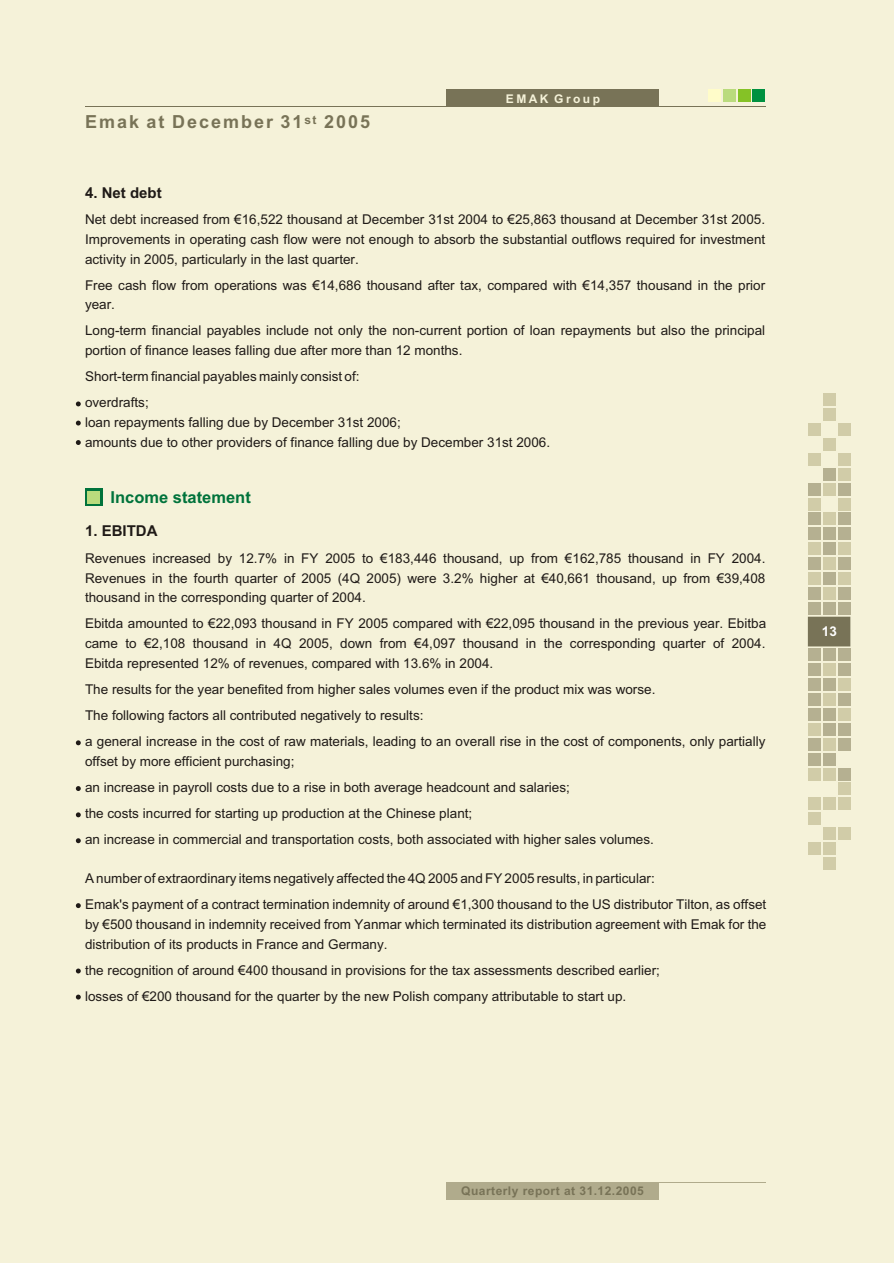
<style>
.page{position:relative;width:894px;height:1263px;background:#f5f2d9}
.page>*{position:absolute;margin:0;border:0;box-sizing:border-box;transform-origin:0 0}
.t1{font:700 18px "Arial";letter-spacing:.11em;color:#787357}
.t2{font:700 16.5px "Arial";color:#00733b}
.t3{font:700 15px "Arial";color:#1f1a17}
.t4{font:13.5px/19.6px "Arial";color:#1f1a17}
.t5{font:700 13.5px "Arial";color:#fff}
.t6{font:700 12px "Arial";letter-spacing:.04em;color:#787357}
.t7{font:700 12px "Arial";letter-spacing:.2em;color:#f5f2d9}
</style>
<div class="page">
<hr style="left:85px;top:106px;width:680px;height:1px;background:#787357">
<div style="left:446px;top:89px;width:213px;height:17px;background:#787357"></div>
<div style="left:753px;top:89px;width:12px;height:13px;background:#009140"></div>
<div style="left:738px;top:89px;width:12px;height:13px;background:#85c226"></div>
<div style="left:723px;top:89px;width:13px;height:13px;background:#badb7d"></div>
<div style="left:708px;top:89px;width:13px;height:13px;background:#fffcc9"></div>
<svg style="left:808px;top:617px;width:42px;height:29px"></svg>
<div style="left:808px;top:602px;width:13px;height:13px;background:#b5b091"></div>
<div style="left:823px;top:602px;width:13px;height:13px;background:#b5b091"></div>
<div style="left:838px;top:602px;width:12px;height:13px;background:#b5b091"></div>
<div style="left:808px;top:587px;width:13px;height:13px;background:#b5b091"></div>
<div style="left:823px;top:587px;width:13px;height:13px;background:#d1cca8"></div>
<div style="left:838px;top:587px;width:12px;height:13px;background:#b5b091"></div>
<div style="left:808px;top:572px;width:13px;height:13px;background:#d1cca8"></div>
<div style="left:823px;top:572px;width:13px;height:13px;background:#b5b091"></div>
<div style="left:838px;top:572px;width:12px;height:13px;background:#d1cca8"></div>
<div style="left:808px;top:557px;width:13px;height:13px;background:#b5b091"></div>
<div style="left:823px;top:557px;width:13px;height:13px;background:#d1cca8"></div>
<div style="left:838px;top:557px;width:12px;height:13px;background:#b5b091"></div>
<div style="left:808px;top:542px;width:13px;height:13px;background:#d1cca8"></div>
<div style="left:823px;top:542px;width:13px;height:13px;background:#b5b091"></div>
<div style="left:838px;top:542px;width:12px;height:13px;background:#d1cca8"></div>
<div style="left:808px;top:527px;width:13px;height:13px;background:#b5b091"></div>
<div style="left:823px;top:527px;width:13px;height:13px;background:#b5b091"></div>
<div style="left:838px;top:527px;width:12px;height:13px;background:#b5b091"></div>
<div style="left:808px;top:513px;width:13px;height:12px;background:#b5b091"></div>
<div style="left:823px;top:513px;width:13px;height:12px;background:#d1cca8"></div>
<div style="left:838px;top:513px;width:12px;height:12px;background:#b5b091"></div>
<div style="left:808px;top:498px;width:13px;height:12px;background:#d1cca8"></div>
<div style="left:838px;top:498px;width:12px;height:12px;background:#d1cca8"></div>
<div style="left:808px;top:483px;width:13px;height:13px;background:#b5b091"></div>
<div style="left:823px;top:483px;width:13px;height:13px;background:#d1cca8"></div>
<div style="left:838px;top:483px;width:12px;height:13px;background:#b5b091"></div>
<div style="left:808px;top:453px;width:13px;height:13px;background:#d1cca8"></div>
<div style="left:808px;top:423px;width:13px;height:13px;background:#d1cca8"></div>
<div style="left:823px;top:468px;width:13px;height:13px;background:#b5b091"></div>
<div style="left:823px;top:438px;width:13px;height:13px;background:#d1cca8"></div>
<div style="left:823px;top:408px;width:13px;height:13px;background:#d1cca8"></div>
<div style="left:838px;top:468px;width:12px;height:13px;background:#d1cca8"></div>
<div style="left:838px;top:453px;width:12px;height:13px;background:#d1cca8"></div>
<div style="left:838px;top:423px;width:12px;height:13px;background:#d1cca8"></div>
<div style="left:823px;top:393px;width:13px;height:13px;background:#d1cca8"></div>
<div style="left:838px;top:649px;width:12px;height:12px;background:#b5b091"></div>
<div style="left:823px;top:649px;width:13px;height:12px;background:#b5b091"></div>
<div style="left:808px;top:649px;width:13px;height:12px;background:#b5b091"></div>
<div style="left:838px;top:663px;width:12px;height:13px;background:#b5b091"></div>
<div style="left:823px;top:663px;width:13px;height:13px;background:#d1cca8"></div>
<div style="left:808px;top:663px;width:13px;height:13px;background:#b5b091"></div>
<div style="left:838px;top:678px;width:12px;height:13px;background:#d1cca8"></div>
<div style="left:823px;top:678px;width:13px;height:13px;background:#b5b091"></div>
<div style="left:808px;top:678px;width:13px;height:13px;background:#b5b091"></div>
<div style="left:838px;top:693px;width:12px;height:13px;background:#b5b091"></div>
<div style="left:823px;top:693px;width:13px;height:13px;background:#d1cca8"></div>
<div style="left:808px;top:693px;width:13px;height:13px;background:#b5b091"></div>
<div style="left:838px;top:708px;width:12px;height:13px;background:#d1cca8"></div>
<div style="left:823px;top:708px;width:13px;height:13px;background:#b5b091"></div>
<div style="left:808px;top:708px;width:13px;height:13px;background:#b5b091"></div>
<div style="left:838px;top:723px;width:12px;height:13px;background:#b5b091"></div>
<div style="left:823px;top:723px;width:13px;height:13px;background:#b5b091"></div>
<div style="left:808px;top:723px;width:13px;height:13px;background:#d1cca8"></div>
<div style="left:838px;top:738px;width:12px;height:13px;background:#b5b091"></div>
<div style="left:823px;top:738px;width:13px;height:13px;background:#d1cca8"></div>
<div style="left:808px;top:738px;width:13px;height:13px;background:#b5b091"></div>
<div style="left:823px;top:753px;width:13px;height:13px;background:#b5b091"></div>
<div style="left:808px;top:753px;width:13px;height:13px;background:#b5b091"></div>
<div style="left:838px;top:768px;width:12px;height:12px;background:#b5b091"></div>
<div style="left:823px;top:768px;width:13px;height:12px;background:#d1cca8"></div>
<div style="left:808px;top:768px;width:13px;height:12px;background:#d1cca8"></div>
<div style="left:838px;top:783px;width:12px;height:12px;background:#d1cca8"></div>
<div style="left:838px;top:797px;width:12px;height:13px;background:#d1cca8"></div>
<div style="left:838px;top:827px;width:12px;height:13px;background:#d1cca8"></div>
<div style="left:823px;top:857px;width:13px;height:13px;background:#d1cca8"></div>
<div style="left:823px;top:797px;width:13px;height:13px;background:#d1cca8"></div>
<div style="left:823px;top:827px;width:13px;height:13px;background:#d1cca8"></div>
<div style="left:823px;top:842px;width:13px;height:13px;background:#d1cca8"></div>
<div style="left:808px;top:797px;width:13px;height:13px;background:#d1cca8"></div>
<div style="left:808px;top:812px;width:13px;height:13px;background:#d1cca8"></div>
<div style="left:808px;top:842px;width:13px;height:13px;background:#d1cca8"></div>
<div style="left:85px;top:489px;width:17px;height:17px;background:#00733b"></div>
<div style="left:87px;top:491px;width:13px;height:13px;background:#badb7d"></div>
<svg style="left:76px;top:401px;width:5px;height:5px"></svg>
<svg style="left:76px;top:421px;width:5px;height:5px"></svg>
<svg style="left:76px;top:440px;width:5px;height:5px"></svg>
<hr style="left:459px;top:1182px;width:306px;height:1px;background:#b0ab8c">
<div style="left:446px;top:1182px;width:213px;height:17px;background:#b0ab8c"></div>
<svg style="left:76px;top:740px;width:5px;height:5px"></svg>
<svg style="left:76px;top:786px;width:5px;height:5px"></svg>
<svg style="left:76px;top:812px;width:5px;height:5px"></svg>
<svg style="left:76px;top:838px;width:5px;height:5px"></svg>
<svg style="left:76px;top:903px;width:5px;height:5px"></svg>
<svg style="left:76px;top:969px;width:5px;height:4px"></svg>
<svg style="left:76px;top:995px;width:5px;height:5px"></svg>
<p class="t6" style="left:305px;top:115px;width:14px">st</p>
<h1 class="t1" style="left:85px;top:115px;width:287px">Emak at December 31 2005</h1>
<p class="t7" style="left:506px;top:94px;width:96px">EMAK Group</p>
<p class="t3" style="left:85px;top:187px;width:78px">4. Net debt</p>
<p class="t4" style="left:85px;top:211px;width:682px;text-align:justify">Net debt increased from €16,522 thousand at December 31st 2004 to €25,863 thousand at December 31st 2005.<br>Improvements in operating cash flow were not enough to absorb the substantial outflows required for investment activity in 2005, particularly in the last quarter.</p>
<p class="t4" style="left:85px;top:276px;width:682px">Free cash flow from operations was €14,686 thousand after tax, compared with €14,357 thousand in the prior year.</p>
<p class="t4" style="left:85px;top:322px;width:682px">Long-term financial payables include not only the non-current portion of loan repayments but also the principal portion of finance leases falling due after more than 12 months.</p>
<p class="t4" style="left:85px;top:365px;width:276px;line-height:26.1px">Short-term financial payables mainly consist of: overdrafts;</p>
<p class="t4" style="left:85px;top:414px;width:467px">loan repayments falling due by December 31st 2006;<br>amounts due to other providers of finance falling due by December 31st 2006.</p>
<p class="t2" style="left:111px;top:491px;width:142px">Income statement</p>
<p class="t3" style="left:85px;top:526px;width:74px">1. EBITDA</p>
<p class="t4" style="left:85px;top:550px;width:682px;text-align:justify">Revenues increased by 12.7% in FY 2005 to €183,446 thousand, up from €162,785 thousand in FY 2004.<br>Revenues in the fourth quarter of 2005 (4Q 2005) were 3.2% higher at €40,661 thousand, up from €39,408 thousand in the corresponding quarter of 2004.</p>
<p class="t4" style="left:85px;top:615px;width:683px;text-align:justify">Ebitda amounted to €22,093 thousand in FY 2005 compared with €22,095 thousand in the previous year. Ebitba came to €2,108 thousand in 4Q 2005, down from €4,097 thousand in the corresponding quarter of 2004.<br>Ebitda represented 12% of revenues, compared with 13.6% in 2004.</p>
<p class="t4" style="left:85px;top:677px;width:682px;line-height:26.1px">The results for the year benefited from higher sales volumes even if the product mix was worse.<br>The following factors all contributed negatively to results:<br>a general increase in the cost of raw materials, leading to an overall rise in the cost of components, only partially</p>
<p class="t4" style="left:85px;top:749px;width:570px;line-height:26.1px">offset by more efficient purchasing;<br>an increase in payroll costs due to a rise in both average headcount and salaries;<br>the costs incurred for starting up production at the Chinese plant;<br>an increase in commercial and transportation costs, both associated with higher sales volumes.</p>
<p class="t4" style="left:85px;top:867px;width:683px;line-height:26.1px">A number of extraordinary items negatively affected the 4Q 2005 and FY 2005 results, in particular:<br>Emak's payment of a contract termination indemnity of around €1,300 thousand to the US distributor Tilton, as offset</p>
<p class="t4" style="left:85px;top:916px;width:683px">by €500 thousand in indemnity received from Yanmar which terminated its distribution agreement with Emak for the distribution of its products in France and Germany.</p>
<p class="t4" style="left:85px;top:958px;width:577px;line-height:26.1px">the recognition of around €400 thousand in provisions for the tax assessments described earlier; losses of €200 thousand for the quarter by the new Polish company attributable to start up.</p>
<p class="t5" style="left:822px;top:627px;width:17px">13</p>
<p class="t6" style="left:461px;top:1186px;width:184px">Quarterly report at 31.12.2005</p>
</div>
